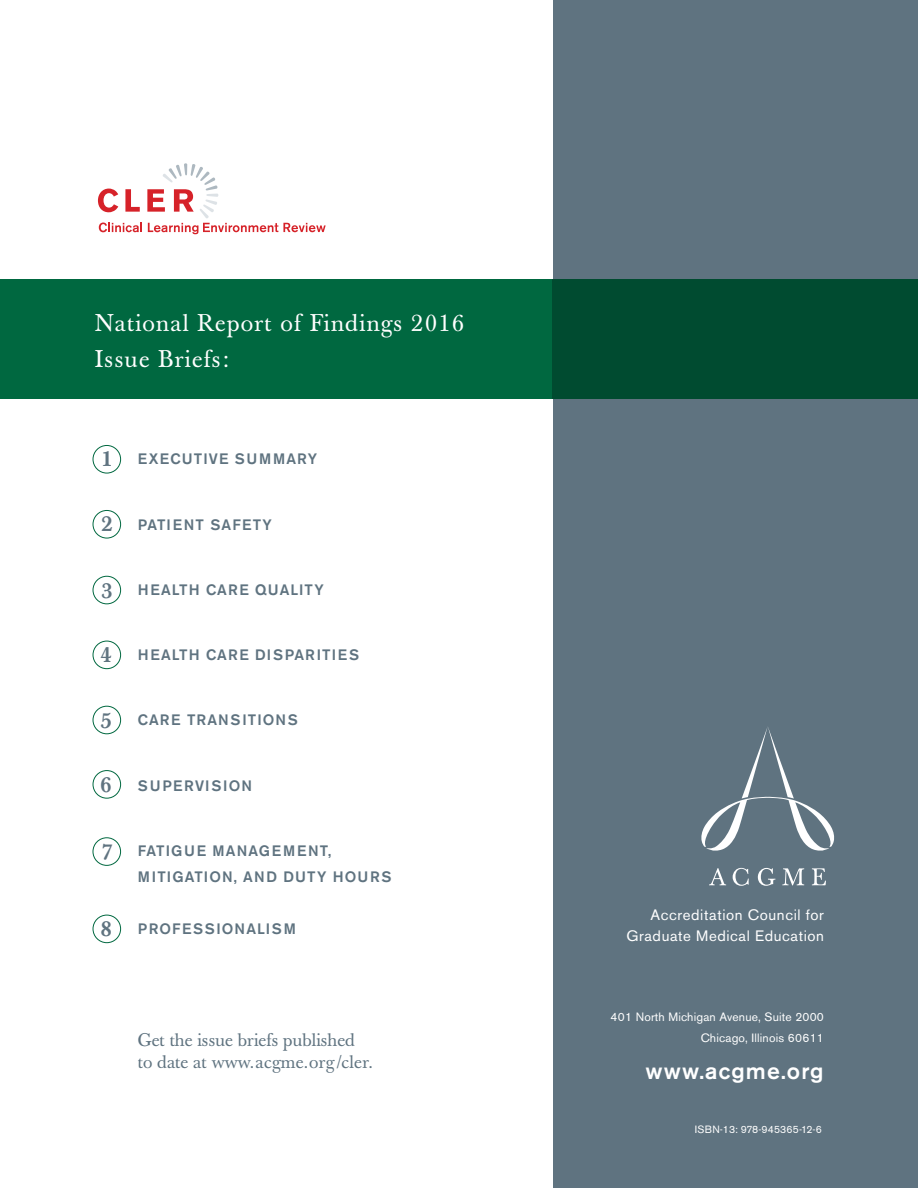
<style>
.page{position:relative;width:918px;height:1188px;background:#fff}
.page>*{position:absolute;margin:0;border:0;box-sizing:border-box;transform-origin:0 0}
.t1{font:24px/35.5px "Baskerville";letter-spacing:.05em;color:#fff}
.t2{font:500 22.8px "Akzidenz Grotesk BE";letter-spacing:.05em;color:#fff}
.t3{font:500 21.6px "Baskerville";color:#5f7380}
.t4{font:18px/22.5px "Baskerville";color:#5f7380}
.t5{font:500 15px/26.2px "Akzidenz Grotesk BE";letter-spacing:.075em;color:#5f7380}
.t6{font:15px/21px "Akzidenz Grotesk BE";letter-spacing:.04em;color:#fff;text-align:right}
.t7{font:500 15px "Akzidenz Grotesk BE";letter-spacing:.105em;color:#5f7380}
.t8{font:12px/21px "Akzidenz Grotesk BE";letter-spacing:.015em;color:#fff;text-align:right}
.t9{font:10.5px "Akzidenz Grotesk BE";color:#fff}
</style>
<div class="page">
<div style="left:553px;top:0;width:365px;height:1188px;background:#5f7380"></div>
<svg style="left:701px;top:727px;width:134px;height:124px"></svg>
<svg style="left:709px;top:868px;width:17px;height:17px"></svg>
<svg style="left:733px;top:868px;width:16px;height:18px"></svg>
<svg style="left:758px;top:868px;width:17px;height:18px"></svg>
<svg style="left:782px;top:868px;width:22px;height:17px"></svg>
<svg style="left:812px;top:868px;width:14px;height:17px"></svg>
<div style="left:93px;top:445px;width:28px;height:29px;border:1px solid #006840;border-radius:50%"></div>
<div style="left:93px;top:510px;width:28px;height:29px;border:1px solid #006840;border-radius:50%"></div>
<div style="left:93px;top:576px;width:28px;height:28px;border:1px solid #006840;border-radius:50%"></div>
<div style="left:93px;top:641px;width:28px;height:28px;border:1px solid #006840;border-radius:50%"></div>
<div style="left:93px;top:706px;width:28px;height:28px;border:1px solid #006840;border-radius:50%"></div>
<div style="left:93px;top:770px;width:28px;height:29px;border:1px solid #006840;border-radius:50%"></div>
<div style="left:93px;top:837px;width:28px;height:29px;border:1px solid #006840;border-radius:50%"></div>
<div style="left:93px;top:915px;width:28px;height:28px;border:1px solid #006840;border-radius:50%"></div>
<svg style="left:98px;top:163px;width:228px;height:71px"></svg>
<div style="left:0;top:279px;width:918px;height:119px;background:#006840"></div>
<div style="left:553px;top:279px;width:365px;height:119px;background:#004b30"></div>
<h1 class="t1" style="left:95px;top:306px;width:370px">National Report of Findings 2016<br>Issue Briefs:</h1>
<h3 class="t3" style="left:102px;top:446px;width:12px">1</h3>
<p class="t5" style="left:138px;top:446px;width:181px">EXECUTIVE SUMMARY</p>
<h3 class="t3" style="left:102px;top:512px;width:12px">2</h3>
<p class="t5" style="left:138px;top:511px;width:136px">PATIENT SAFETY</p>
<h3 class="t3" style="left:102px;top:578px;width:12px">3</h3>
<p class="t5" style="left:138px;top:576px;width:187px">HEALTH CARE QUALITY</p>
<h3 class="t3" style="left:101px;top:642px;width:12px">4</h3>
<p class="t5" style="left:138px;top:642px;width:223px">HEALTH CARE DISPARITIES</p>
<h3 class="t3" style="left:101px;top:708px;width:12px">5</h3>
<p class="t5" style="left:138px;top:707px;width:162px">CARE TRANSITIONS</p>
<h3 class="t3" style="left:101px;top:772px;width:12px">6</h3>
<p class="t7" style="left:138px;top:776px;width:116px">SUPERVISION</p>
<h3 class="t3" style="left:102px;top:839px;width:12px">7</h3>
<h3 class="t3" style="left:101px;top:916px;width:12px">8</h3>
<p class="t5" style="left:138px;top:837px;width:255px">FATIGUE MANAGEMENT,<br>MITIGATION, AND DUTY HOURS</p>
<p class="t5" style="left:138px;top:916px;width:159px">PROFESSIONALISM</p>
<p class="t4" style="left:138px;top:1029px;width:237px">Get the issue briefs published to date at www.acgme.org/cler.</p>
<p class="t6" style="left:626px;top:904px;width:199px">Accreditation Council for<br>Graduate Medical Education</p>
<p class="t8" style="left:610px;top:1006px;width:215px">401 North Michigan Avenue, Suite 2000<br>Chicago, Illinois 60611</p>
<h2 class="t2" style="left:645px;top:1057px;width:180px">www.acgme.org</h2>
<p class="t9" style="left:695px;top:1123px;width:128px">ISBN-13: 978-945365-12-6</p>
</div>
